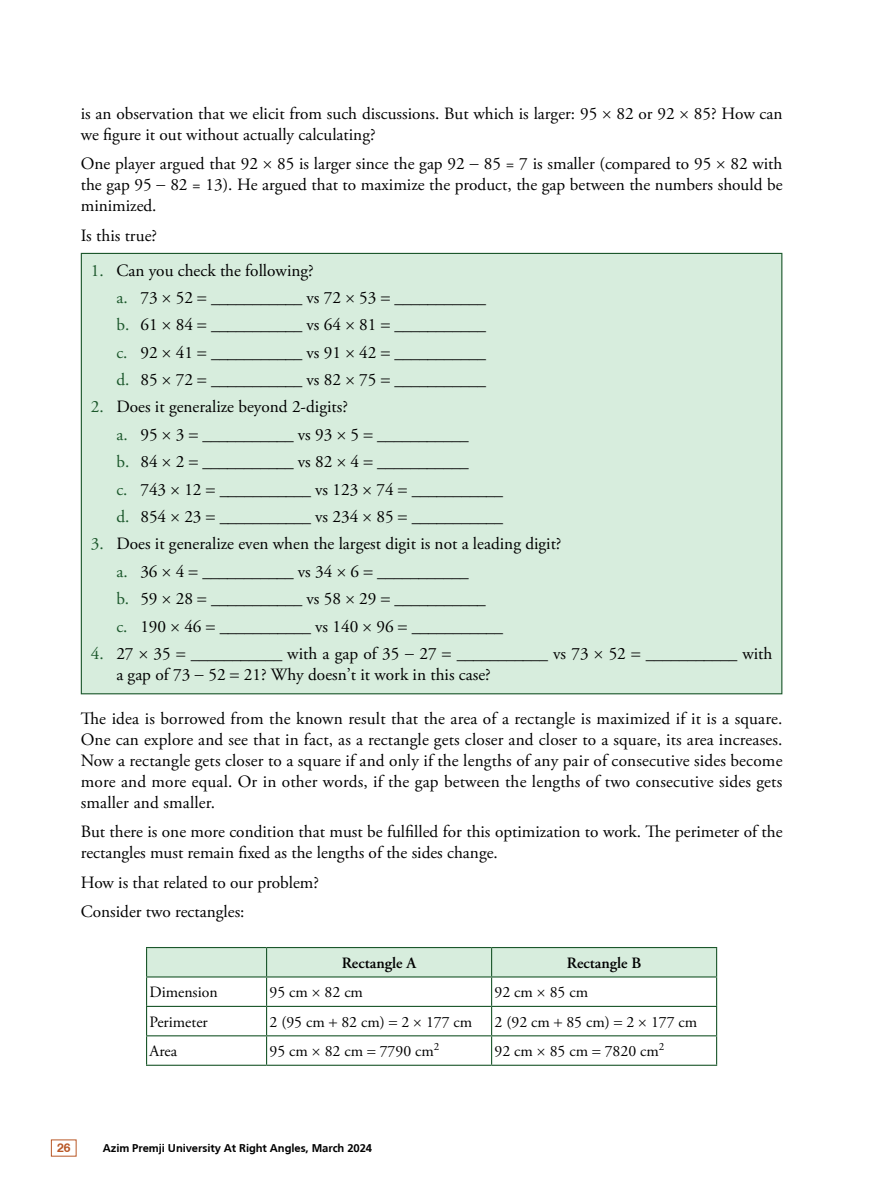
<style>
.page{position:relative;width:893px;height:1191px;background:#fff}
.page>*{position:absolute;margin:0;border:0;box-sizing:border-box;transform-origin:0 0}
.t1{font:17.25px/27.5px "Adobe Garamond Pro";color:#000}
.t2{font:15.75px "Adobe Garamond Pro";color:#000}
.t3{font:600 15.75px "Adobe Garamond Pro";color:#000}
.t4{font:700 12px "Helvetica Neue CE";color:#b95827}
.t5{font:700 11.25px "Frutiger CE";letter-spacing:-.01em;color:#000}
.s1{color:#1b572b}
.s2{font-family:"Frutiger LT"}
</style>
<div class="page">
<div style="left:81px;top:253px;width:701px;height:441px;background:#d7eddd"></div>
<hr style="left:146px;top:1064px;width:121px;height:1px;background:#1b572b">
<hr style="left:267px;top:1064px;width:225px;height:1px;background:#1b572b">
<hr style="left:492px;top:1064px;width:225px;height:1px;background:#1b572b">
<svg style="left:146px;top:947px;width:571px;height:117px"></svg>
<p class="t1" style="left:81px;top:103px;width:703px;line-height:21px">is an observation that we elicit from such discussions. But which is larger: 95 82 or 92 85? How can we figure it out without actually calculating?</p>
<p class="t1" style="left:81px;top:154px;width:703px;line-height:21px;text-align:justify">One player argued that 92 85 is larger since the gap 92 − 85 = 7 is smaller (compared to 95 82 with the gap 95 − 82 = 13). He argued that to maximize the product, the gap between the numbers should be minimized.</p>
<p class="t1" style="left:81px;top:222px;width:78px">Is this true?</p>
<p class="t1" style="left:116px;top:257px;width:371px;text-indent:-25px"><span class="s1">1.</span> Can you check the following?<br><span class="s1">a.</span> 73 52 ___________ vs 72 53 ___________ <span class="s1">b.</span> 61 84 ___________ vs 64 81 ___________ <span class="s1">c.</span> 92 41 ___________ vs 91 42 ___________ <span class="s1">d.</span> 85 72 ___________ vs 82 75 ___________</p>
<p class="t1" style="left:116px;top:394px;width:388px;text-indent:-25px"><span class="s1">2.</span> Does it generalize beyond 2-digits?<br><span class="s1">a.</span> 95 3 ___________ vs 93 5 ___________<br><span class="s1">b.</span> 84 2 ___________ vs 82 4 ___________<br><span class="s1">c.</span> 743 12 ___________ vs 123 74 ___________ <span class="s1">d.</span> 854 23 ___________ vs 234 85 ___________</p>
<p class="t1" style="left:116px;top:531px;width:447px;text-indent:-25px"><span class="s1">3.</span> Does it generalize even when the largest digit is not a leading digit? <span class="s1">a.</span> 36 4 ___________ vs 34 6 ___________<br><span class="s1">b.</span> 59 28 ___________ vs 58 29 ___________<br><span class="s1">c.</span> 190 46 ___________ vs 140 96 ___________</p>
<p class="t1" style="left:116px;top:643px;width:657px;line-height:21px;text-indent:-26px"><span class="s1">4.</span> 27 35 ___________ with a gap of 35 − 27 ___________ vs 73 52 ___________ with a gap of 73 − 52 21? Why doesn’t it work in this case?</p>
<p class="t1" style="left:81px;top:708px;width:703px;line-height:21px;text-align:justify">The idea is borrowed from the known result that the area of a rectangle is maximized if it is a square.<br>One can explore and see that in fact, as a rectangle gets closer and closer to a square, its area increases.<br>Now a rectangle gets closer to a square if and only if the lengths of any pair of consecutive sides become more and more equal. Or in other words, if the gap between the lengths of two consecutive sides gets smaller and smaller.</p>
<p class="t1" style="left:81px;top:822px;width:703px;line-height:21px">But there is one more condition that must be fulfilled for this optimization to work. The perimeter of the rectangles must remain fixed as the lengths of the sides change.</p>
<p class="t1" style="left:81px;top:868px;width:240px;line-height:29.5px">How is that related to our problem?<br>Consider two rectangles:</p>
<p class="t3" style="left:342px;top:954px;width:76px">Rectangle A</p>
<p class="t3" style="left:567px;top:954px;width:76px">Rectangle B</p>
<p class="t2" style="left:150px;top:983px;width:70px">Dimension</p>
<p class="t2" style="left:270px;top:983px;width:95px">95 cm 82 cm</p>
<p class="t2" style="left:495px;top:983px;width:95px">92 cm 85 cm</p>
<p class="t2" style="left:150px;top:1012px;width:60px">Perimeter</p>
<p class="t2" style="left:270px;top:1012px;width:204px">2 (95 cm 82 cm) 2 177 cm</p>
<p class="t2" style="left:495px;top:1012px;width:204px">2 (92 cm 85 cm) 2 177 cm</p>
<p class="t2" style="left:150px;top:1041px;width:29px">Area</p>
<p class="t2" style="left:270px;top:1041px;width:171px">95 cm 82 cm 7790 cm<sup>2</sup></p>
<p class="t2" style="left:495px;top:1041px;width:171px">92 cm 85 cm 7820 cm<sup>2</sup></p>
<p class="t4" style="left:57px;top:1140px;width:15px">26</p>
<p class="t5" style="left:103px;top:1141px;width:271px">Azim Premji University At Right Angles, <span class="s2">March 2024</span></p>
</div>
